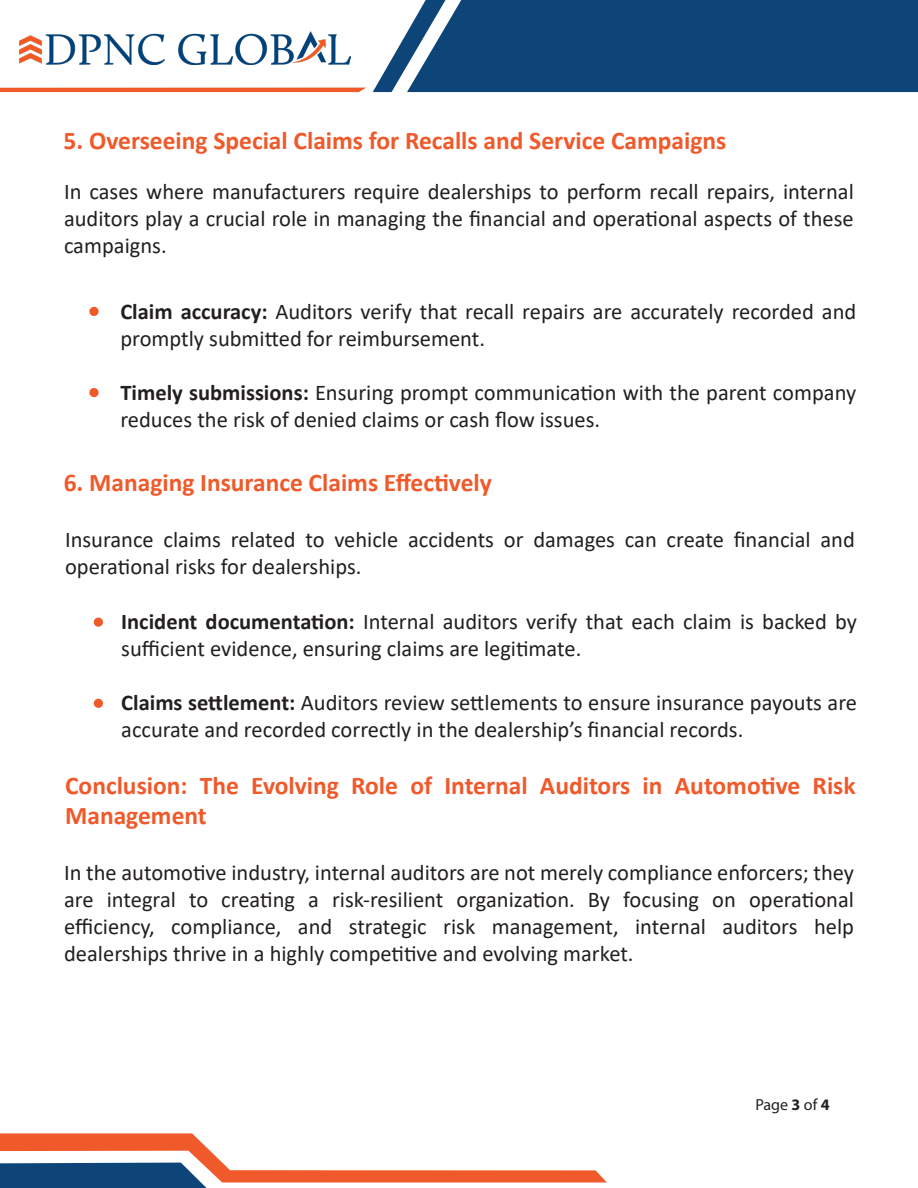
<style>
.page{position:relative;width:918px;height:1188px;background:#fff}
.page>*{position:absolute;margin:0;border:0;box-sizing:border-box;transform-origin:0 0}
.t1{font:700 25.5px/30.6px "Calibri";color:#f0592a}
.t2{font:22.5px/27px "Calibri";color:#231f20}
.t3{font:16.05px "Myriad Pro";color:#231f20}
.s1{font-weight:700}
</style>
<div class="page">
<div style="left:446px;top:0;width:472px;height:92px;background:#0d4579"></div>
<svg style="left:373px;top:0;width:73px;height:92px"></svg>
<svg style="left:0;top:88px;width:366px;height:4px"></svg>
<svg style="left:0;top:1133px;width:607px;height:55px"></svg>
<img style="left:19px;top:31px;width:332px;height:33px">
<div style="left:89px;top:307px;width:10px;height:9px;background:#f0592a;border-radius:50%"></div>
<div style="left:89px;top:388px;width:10px;height:9px;background:#f0592a;border-radius:50%"></div>
<div style="left:94px;top:618px;width:9px;height:9px;background:#f0592a;border-radius:50%"></div>
<div style="left:94px;top:699px;width:9px;height:9px;background:#f0592a;border-radius:50%"></div>
<p class="t1" style="left:64px;top:125px;width:664px">5. Overseeing Special Claims for Recalls and Service Campaigns</p>
<p class="t2" style="left:64px;top:177px;width:791px;text-align:justify">In cases where manufacturers require dealerships to perform recall repairs, internal auditors play a crucial role in managing the financial and operational aspects of these campaigns.</p>
<p class="t2" style="left:120px;top:297px;width:737px"><span class="s1">Claim accuracy:</span> Auditors verify that recall repairs are accurately recorded and promptly submitted for reimbursement.</p>
<p class="t2" style="left:120px;top:378px;width:737px"><span class="s1">Timely submissions:</span> Ensuring prompt communication with the parent company reduces the risk of denied claims or cash flow issues.</p>
<p class="t1" style="left:64px;top:467px;width:430px">6. Managing Insurance Claims Effectively</p>
<p class="t2" style="left:65px;top:525px;width:791px">Insurance claims related to vehicle accidents or damages can create financial and operational risks for dealerships.</p>
<p class="t2" style="left:121px;top:607px;width:737px"><span class="s1">Incident documentation:</span> Internal auditors verify that each claim is backed by sufficient evidence, ensuring claims are legitimate.</p>
<p class="t2" style="left:121px;top:688px;width:737px"><span class="s1">Claims settlement:</span> Auditors review settlements to ensure insurance payouts are accurate and recorded correctly in the dealership’s financial records.</p>
<p class="t1" style="left:65px;top:769px;width:792px">Conclusion: The Evolving Role of Internal Auditors in Automotive Risk<br>Management</p>
<p class="t2" style="left:64px;top:858px;width:791px;text-align:justify">In the automotive industry, internal auditors are not merely compliance enforcers; they are integral to creating a risk-resilient organization. By focusing on operational efficiency, compliance, and strategic risk management, internal auditors help dealerships thrive in a highly competitive and evolving market.</p>
<p class="t3" style="left:755px;top:1094px;width:76px">Page <span class="s1">3</span> of <span class="s1">4</span></p>
</div>
